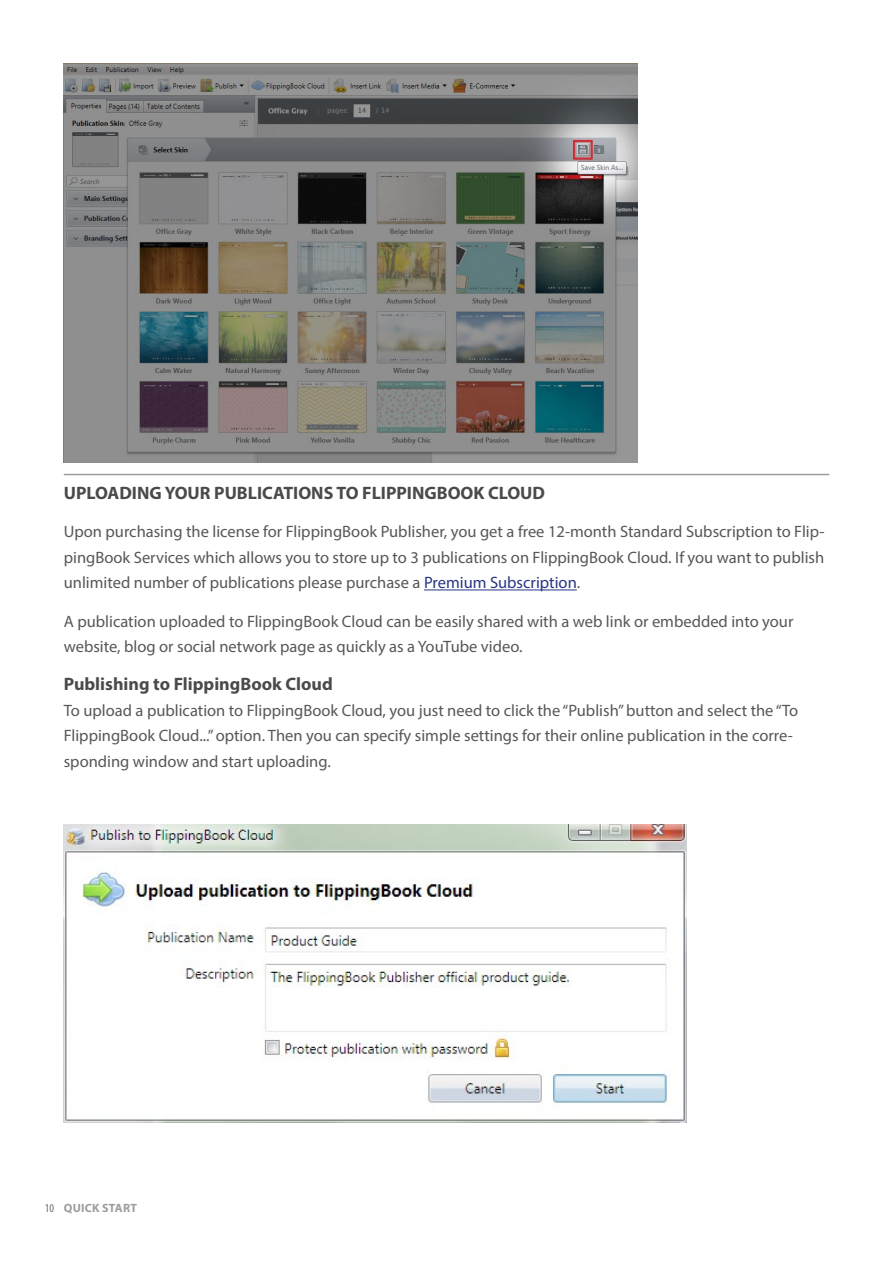
<style>
.page{position:relative;width:893px;height:1263px;background:#fff}
.page>*{position:absolute;margin:0;border:0;box-sizing:border-box;transform-origin:0 0}
.t1{font:700 18px "Myriad Pro";color:#4a4a49}
.t2{font:16.5px/25.5px "Myriad Pro";color:#575756}
.t3{font:700 12px "Myriad Pro";letter-spacing:.02em;color:#9d9d9c}
.s1{color:#283583}
.s2{font-weight:400;font-stretch:condensed;color:#706f6f}
</style>
<div class="page">
<img style="left:64px;top:64px;width:574px;height:399px">
<hr style="left:424px;top:589px;width:153px;height:1px;background:#283583">
<img style="left:64px;top:825px;width:622px;height:298px">
<hr style="left:64px;top:474px;width:765px;height:1px;background:#9d9d9c">
<p class="t1" style="left:64px;top:481px;width:483px">UPLOADING YOUR PUBLICATIONS TO FLIPPINGBOOK CLOUD</p>
<p class="t2" style="left:64px;top:519px;width:762px;text-align:justify">Upon purchasing the license for FlippingBook Publisher, you get a free 12-month Standard Subscription to Flip&shy;pingBook Services which allows you to store up to 3 publications on FlippingBook Cloud. If you want to publish unlimited number of publications please purchase a <span class="s1">Premium Subscription</span>.</p>
<p class="t2" style="left:64px;top:608px;width:731px">A publication uploaded to FlippingBook Cloud can be easily shared with a web link or embedded into your website, blog or social network page as quickly as a YouTube video.</p>
<p class="t1" style="left:64px;top:672px;width:271px">Publishing to FlippingBook Cloud</p>
<p class="t2" style="left:64px;top:697px;width:736px">To upload a publication to FlippingBook Cloud, you just need to click the “Publish” button and select the “To<br>FlippingBook Cloud...” option. Then you can specify simple settings for their online publication in the corre&shy;sponding window and start uploading.</p>
<p class="t3" style="left:45px;top:1200px;width:94px"><span class="s2">10</span> QUICK START</p>
</div>
